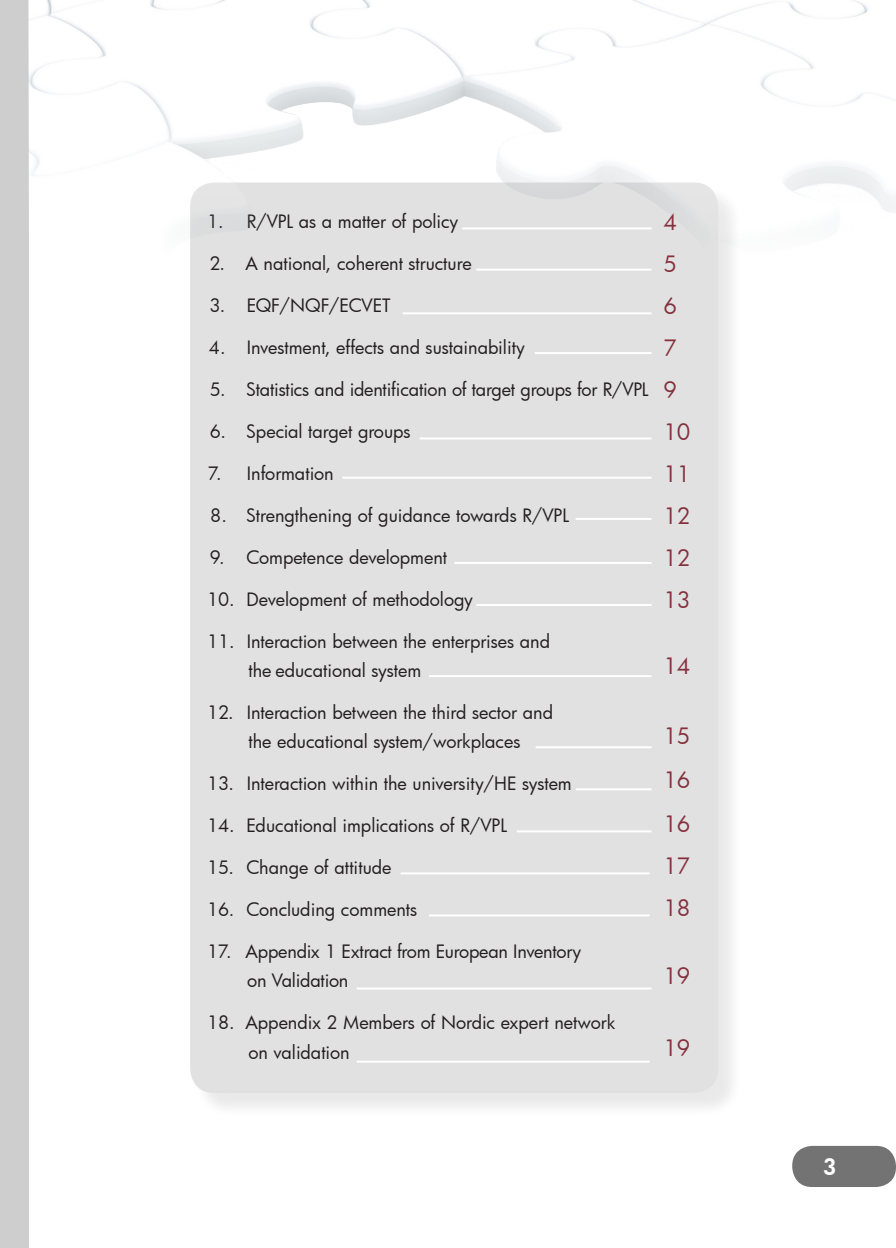
<style>
.page{position:relative;width:896px;height:1248px;background:#fff}
.page>*{position:absolute;margin:0;border:0;box-sizing:border-box;transform-origin:0 0}
.t1{font:22px/42px "Futura";color:#85303d}
.t2{font:800 22px "Futura";color:#fff}
.t3{font:18px/28.8px "Futura";letter-spacing:-.005em;color:#231f20}
</style>
<div class="page">
<div style="left:792px;top:1145px;width:104px;height:41px;background:#747374;border-radius:20px"></div>
<div style="left:193px;top:185px;width:549px;height:932px;background:#231f20;opacity:.16"></div>
<div style="left:190px;top:182px;width:528px;height:910px;background:#e1e1e1;border-radius:24px"></div>
<div style="left:0;top:0;width:28px;height:1247px;background:#cecece"></div>
<img style="left:28px;top:0;width:868px;height:254px">
<hr style="left:462px;top:227px;width:189px;height:2px;background:#fff">
<hr style="left:476px;top:268px;width:175px;height:2px;background:#fff">
<hr style="left:403px;top:312px;width:248px;height:2px;background:#fff">
<hr style="left:534px;top:352px;width:117px;height:2px;background:#fff">
<hr style="left:420px;top:437px;width:231px;height:2px;background:#fff">
<hr style="left:342px;top:476px;width:309px;height:2px;background:#fff">
<hr style="left:576px;top:518px;width:75px;height:2px;background:#fff">
<hr style="left:476px;top:604px;width:175px;height:2px;background:#fff">
<hr style="left:454px;top:562px;width:197px;height:2px;background:#fff">
<hr style="left:429px;top:675px;width:222px;height:2px;background:#fff">
<hr style="left:535px;top:746px;width:116px;height:2px;background:#fff">
<hr style="left:576px;top:788px;width:75px;height:2px;background:#fff">
<hr style="left:517px;top:830px;width:134px;height:2px;background:#fff">
<hr style="left:401px;top:872px;width:248px;height:2px;background:#fff">
<hr style="left:429px;top:914px;width:220px;height:2px;background:#fff">
<hr style="left:357px;top:1060px;width:292px;height:2px;background:#fff">
<hr style="left:357px;top:987px;width:294px;height:2px;background:#fff">
<p class="t3" style="left:207px;top:207px;width:253px">1. R/VPL as a matter of policy</p>
<p class="t3" style="left:209px;top:249px;width:264px">2. A national, coherent structure</p>
<p class="t3" style="left:209px;top:291px;width:183px">3. EQF/NQF/ECVET</p>
<p class="t3" style="left:209px;top:333px;width:318px">4. Investment, effects and sustainability</p>
<p class="t3" style="left:210px;top:375px;width:440px">5. Statistics and identification of target groups for R/VPL</p>
<p class="t3" style="left:210px;top:417px;width:202px">6. Special target groups</p>
<p class="t3" style="left:208px;top:459px;width:127px">7. Information</p>
<p class="t3" style="left:210px;top:501px;width:360px">8. Strengthening of guidance towards R/VPL</p>
<p class="t3" style="left:210px;top:543px;width:239px">9. Competence development</p>
<p class="t3" style="left:207px;top:585px;width:267px">10. Development of methodology</p>
<p class="t3" style="left:248px;top:627px;width:303px;text-indent:-41px">11. Interaction between the enterprises and the educational system</p>
<p class="t3" style="left:207px;top:697px;width:347px;text-align:center">12. Interaction between the third sector and the educational system/workplaces</p>
<p class="t3" style="left:207px;top:768px;width:366px">13. Interaction within the university/HE system</p>
<p class="t3" style="left:207px;top:810px;width:301px">14. Educational implications of R/VPL</p>
<p class="t3" style="left:207px;top:852px;width:186px">15. Change of attitude</p>
<p class="t3" style="left:207px;top:894px;width:212px">16. Concluding comments</p>
<p class="t3" style="left:247px;top:936px;width:336px;text-indent:-40px">17. Appendix 1 Extract from European Inventory on Validation</p>
<p class="t3" style="left:248px;top:1006px;width:368px;line-height:30px;text-indent:-41px">18. Appendix 2 Members of Nordic expert network on validation</p>
<p class="t1" style="left:663px;top:200px;width:29px">4<br>5<br>6<br>7<br>9<br>10<br>11<br>12<br>12<br>13</p>
<p class="t1" style="left:663px;top:644px;width:29px">14</p>
<p class="t1" style="left:663px;top:713px;width:29px;line-height:44px;text-align:justify">15<br>16<br>16</p>
<p class="t1" style="left:663px;top:844px;width:29px">17<br>18</p>
<p class="t1" style="left:663px;top:954px;width:29px">19</p>
<p class="t1" style="left:663px;top:1026px;width:29px">19</p>
<p class="t2" style="left:823px;top:1151px;width:14px">3</p>
</div>
